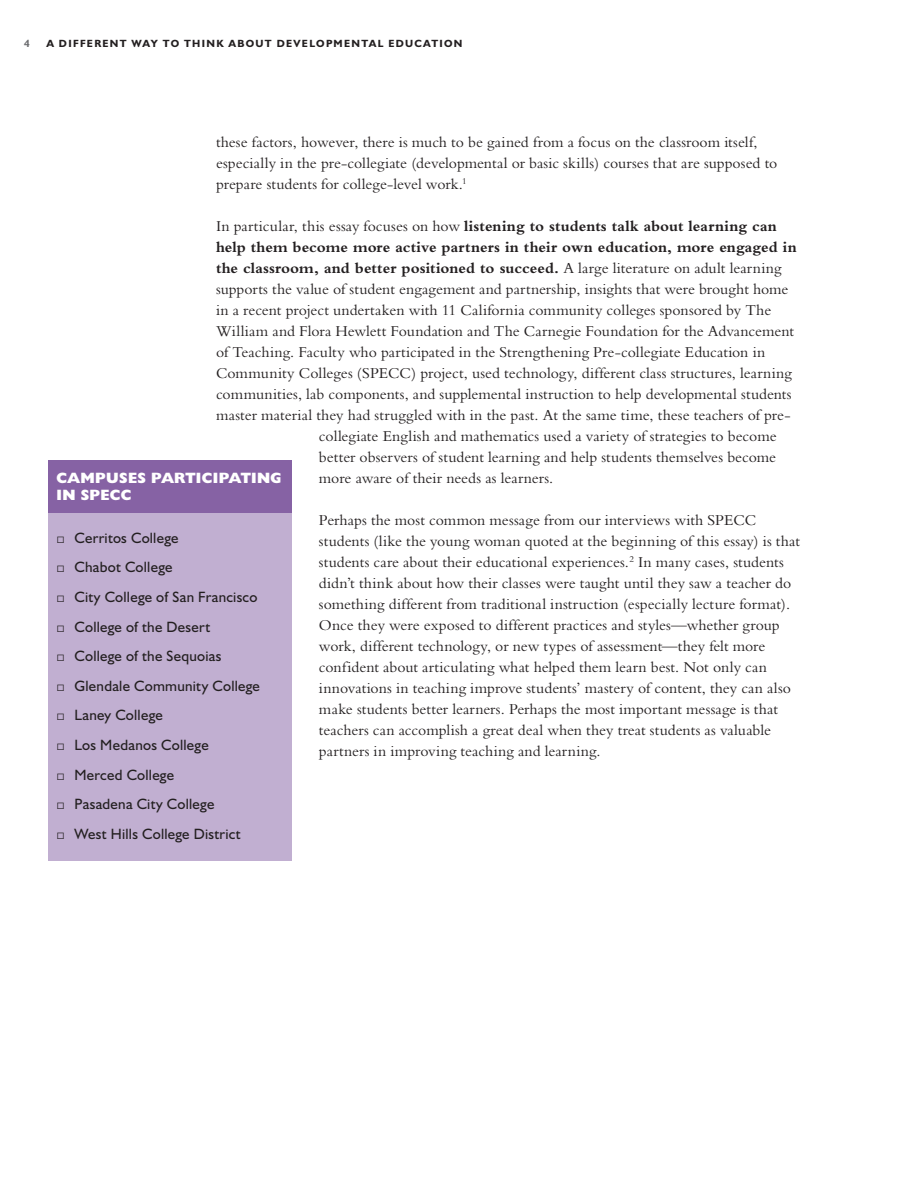
<style>
.page{position:relative;width:918px;height:1188px;background:#fff}
.page>*{position:absolute;margin:0;border:0;box-sizing:border-box;transform-origin:0 0}
.t1{font:15.75px/21px "Bembo";color:#231f20}
.t2{font:700 15.75px "Bembo";letter-spacing:.005em;color:#231f20}
.t3{font:15px/29.7px "Humanist 521 BT";letter-spacing:.02em;color:#231f20}
.t4{font:800 15px "Humanist 521 BT";letter-spacing:.03em;color:#fff}
.t5{font:700 10.5px "Humanist 521 BT";letter-spacing:.125em;color:#231f20}
.s1{font-weight:400}
.s2{font-family:"European Pi Three"}
</style>
<div class="page">
<div style="left:48px;top:513px;width:244px;height:347px;background:#c1afd1"></div>
<div style="left:48px;top:460px;width:244px;height:53px;background:#8662a4"></div>
<p class="t5" style="left:46px;top:37px;width:418px">A DIFFERENT WAY TO THINK ABOUT DEVELOPMENTAL EDUCATION</p>
<p class="t1" style="left:216px;top:131px;width:563px">these factors, however, there is much to be gained from a focus on the classroom itself, especially in the pre-collegiate (developmental or basic skills) courses that are supposed to prepare students for college-level work.<sup>1</sup></p>
<p class="t2" style="left:216px;top:217px;width:563px"><span class="s1">In particular, this essay focuses on how</span> listening to students talk about learning can</p>
<p class="t2" style="left:216px;top:238px;width:582px">help them become more active partners in their own education, more engaged in</p>
<p class="t2" style="left:216px;top:259px;width:567px">the classroom, and better positioned to succeed. <span class="s1">A large literature on adult learning</span></p>
<p class="t1" style="left:216px;top:278px;width:574px">supports the value of student engagement and partnership, insights that were brought home</p>
<p class="t1" style="left:216px;top:299px;width:557px">in a recent project undertaken with 11 California community colleges sponsored by The</p>
<p class="t1" style="left:216px;top:320px;width:580px">William and Flora Hewlett Foundation and The Carnegie Foundation for the Advancement</p>
<p class="t1" style="left:216px;top:341px;width:551px">of Teaching. Faculty who participated in the Strengthening Pre-collegiate Education in</p>
<p class="t1" style="left:216px;top:362px;width:577px">Community Colleges (SPECC) project, used technology, different class structures, learning</p>
<p class="t1" style="left:216px;top:383px;width:577px">communities, lab components, and supplemental instruction to help developmental students</p>
<p class="t1" style="left:216px;top:404px;width:576px">master material they had struggled with in the past. At the same time, these teachers of pre-</p>
<p class="t1" style="left:319px;top:425px;width:459px">collegiate English and mathematics used a variety of strategies to become</p>
<p class="t1" style="left:319px;top:446px;width:459px">better observers of student learning and help students themselves become</p>
<p class="t1" style="left:319px;top:467px;width:236px">more aware of their needs as learners.</p>
<p class="t1" style="left:319px;top:509px;width:483px">Perhaps the most common message from our interviews with SPECC students (like the young woman quoted at the beginning of this essay) is that students care about their educational experiences.<sup>2</sup> In many cases, students didn’t think about how their classes were taught until they saw a teacher do something different from traditional instruction (especially lecture format).<br>Once they were exposed to different practices and styles—whether group work, different technology, or new types of assessment—they felt more confident about articulating what helped them learn best. Not only can innovations in teaching improve students’ mastery of content, they can also make students better learners. Perhaps the most important message is that teachers can accomplish a great deal when they treat students as valuable partners in improving teaching and learning.</p>
<p class="t4" style="left:56px;top:469px;width:73px">CAMPUSES</p>
<p class="t4" style="left:151px;top:469px;width:132px">PARTICIPATING</p>
<p class="t4" style="left:56px;top:485px;width:76px">IN SPECC</p>
<p class="t3" style="left:56px;top:522px;width:205px"><span class="s2">j</span> Cerritos College<br><span class="s2">j</span> Chabot College<br><span class="s2">j</span> City College of San Francisco <span class="s2">j</span> College of the Desert<br><span class="s2">j</span> College of the Sequoias<br><span class="s2">j</span> Glendale Community College <span class="s2">j</span> Laney College<br><span class="s2">j</span> Los Medanos College<br><span class="s2">j</span> Merced College<br><span class="s2">j</span> Pasadena City College<br><span class="s2">j</span> West Hills College District</p>
</div>
